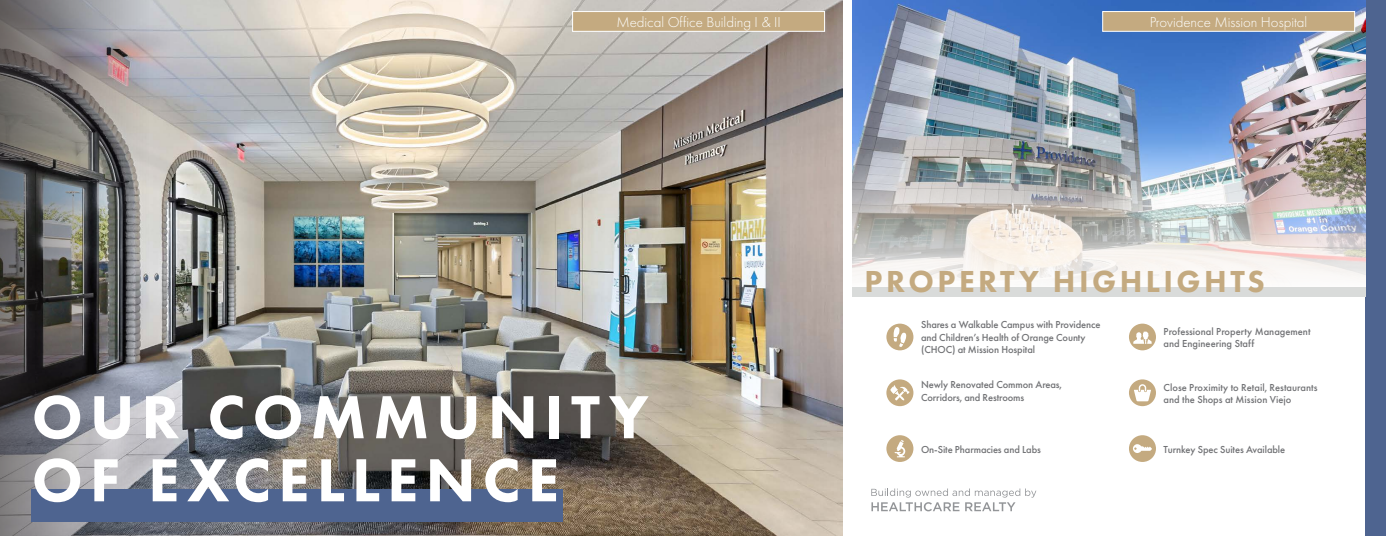
<style>
.page{position:relative;width:1386px;height:536px;background:#fff}
.page>*{position:absolute;margin:0;border:0;box-sizing:border-box;transform-origin:0 0}
.Rio_Vista_Sub{font:800 63px/63px "Futura PT";letter-spacing:.11em;color:#fff}
.Rio_Vista_Sub-2{font:800 31.5px "Futura PT";letter-spacing:.11em;color:#c4aa80}
.SFR_Subhead{font:300 14.88px "Futura PT";color:#fff}
.Rio_Vista_Icon_Body{font:500 10.5px/12.6px "Futura PT";letter-spacing:-.01em;color:#717275}
</style>
<div class="page">
<div style="left:1366px;top:0;width:20px;height:536px;background:#4e6490"></div>
<img style="left:149px;top:0;width:693px;height:536px">
<svg style="left:0;top:0;width:149px;height:536px;background:#767576"></svg>
<div style="left:32px;top:489px;width:531px;height:33px;background:#4e6490"></div>
<div style="left:886px;top:379px;width:27px;height:27px;background:#c4aa80;border-radius:50%"></div>
<svg style="left:890px;top:385px;width:19px;height:15px"></svg>
<div style="left:886px;top:323px;width:27px;height:27px;background:#c4aa80;border-radius:50%"></div>
<svg style="left:894px;top:327px;width:12px;height:20px"></svg>
<svg style="left:1129px;top:323px;width:27px;height:27px"></svg>
<div style="left:886px;top:435px;width:27px;height:27px;background:#c4aa80;border-radius:50%"></div>
<svg style="left:895px;top:440px;width:10px;height:17px"></svg>
<div style="left:1129px;top:435px;width:27px;height:27px;background:#c4aa80;border-radius:50%"></div>
<div style="left:1129px;top:379px;width:27px;height:27px;background:#c4aa80;border-radius:50%"></div>
<svg style="left:1134px;top:384px;width:17px;height:17px"></svg>
<img style="left:853px;top:0;width:513px;height:142px">
<img style="left:853px;top:142px;width:513px;height:140px">
<div style="left:853px;top:287px;width:513px;height:10px;background:#d9dbda"></div>
<div style="left:573px;top:12px;width:252px;height:19px;background:#c4aa80"></div>
<div style="left:572px;top:11px;width:253px;height:21px;border:1px solid #fff"></div>
<div style="left:1103px;top:12px;width:252px;height:19px;background:#c4aa80"></div>
<div style="left:1102px;top:11px;width:253px;height:21px;border:1px solid #fff"></div>
<svg style="left:871px;top:488px;width:165px;height:23px"></svg>
<svg style="left:1133px;top:444px;width:19px;height:9px"></svg>
<svg style="left:1133px;top:331px;width:19px;height:12px"></svg>
<p class="SFR_Subhead" style="left:616px;top:14px;width:166px">Medical Office Building I &amp; II</p>
<p class="SFR_Subhead" style="left:1150px;top:14px;width:159px">Providence Mission Hospital</p>
<p class="Rio_Vista_Sub-2" style="left:865px;top:262px;width:402px">PROPERTY HIGHLIGHTS</p>
<p class="Rio_Vista_Sub" style="left:32px;top:384px;width:618px">OUR COMMUNITY<br>OF EXCELLENCE</p>
<p class="Rio_Vista_Icon_Body" style="left:921px;top:318px;width:181px">Shares a Walkable Campus with Providence and Children’s Health of Orange County (CHOC) at Mission Hospital</p>
<p class="Rio_Vista_Icon_Body" style="left:1164px;top:325px;width:148px">Professional Property Management and Engineering Staff</p>
<p class="Rio_Vista_Icon_Body" style="left:921px;top:378px;width:142px">Newly Renovated Common Areas,<br>Corridors, and Restrooms</p>
<p class="Rio_Vista_Icon_Body" style="left:1164px;top:380px;width:155px">Close Proximity to Retail, Restaurants and the Shops at Mission Viejo</p>
<p class="Rio_Vista_Icon_Body" style="left:921px;top:442px;width:121px">On-Site Pharmacies and Labs</p>
<p class="Rio_Vista_Icon_Body" style="left:1164px;top:442px;width:123px">Turnkey Spec Suites Available</p>
</div>
